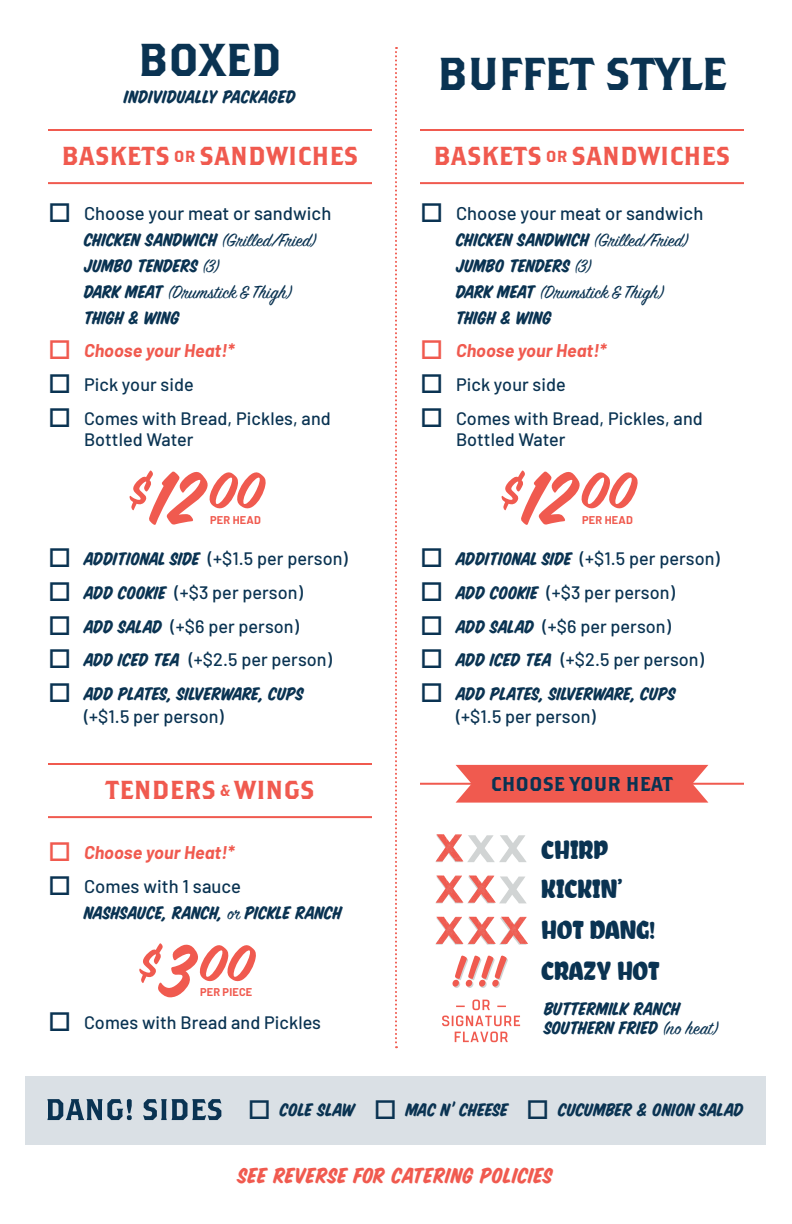
<style>
.page{position:relative;width:792px;height:1224px;background:#fff}
.page>*{position:absolute;margin:0;border:0;box-sizing:border-box;transform-origin:0 0}
.Section_w_Sub_Descri{font:56px "Sign Painter House Brush";color:#f05a4f}
.Section_w_Sub_Descri-2{font:46px "Brothers";letter-spacing:-.01em;color:#0a3352}
.Section_w_Sub_Descri-3{font:26px "Brothers";color:#f05a4f}
.Section_w_Sub_Descri-4{font:26px "Chela One";color:#0a3352}
.Section_w_Sub_Descri-5{font:24px "Sign Painter House Slant";letter-spacing:.015em;color:#f05a4f}
.Meats{font:20px "Sign Painter House Slant";letter-spacing:.005em;color:#0a3352}
.Meats-2{font:20px "Sign Painter House Script";letter-spacing:.005em;color:#0a3352}
.Section_w_Sub_Descri-6{font:20px "Sign Painter House Slant";letter-spacing:.015em;color:#0a3352}
.Section_w_Sub_Descri-7{font:20px "Brothers";color:#0a3352}
.t1{font:500 18.4px "Barlow";letter-spacing:.005em;color:#0a3352}
.Menu_Item_w_Spacing{font:500 18px/21.6px "Barlow";letter-spacing:.005em;color:#0a3352}
.t2{font:italic 700 18px "Barlow";letter-spacing:.005em;color:#f05a4f}
.Menu_Item_w_Spacing-2{font:700 11px "Barlow";letter-spacing:.015em;color:#f05a4f}
.s1{font-size:16px}
.s2{font-family:"Sign Painter House Script"}
.s3{font-family:"Sign Painter House Slant"}
.s4{font-size:82px}
.s5{font-family:"Sign Painter House Slant";font-weight:400;font-size:20px}
</style>
<div class="page">
<hr style="left:48px;top:129px;width:324px;height:2px;background:#f05a4f">
<hr style="left:48px;top:763px;width:324px;height:2px;background:#f05a4f">
<hr style="left:420px;top:129px;width:324px;height:2px;background:#f05a4f">
<hr style="left:420px;top:783px;width:324px;height:2px;background:#f05a4f">
<hr style="left:48px;top:182px;width:324px;height:2px;background:#f05a4f">
<hr style="left:420px;top:182px;width:324px;height:2px;background:#f05a4f">
<hr style="left:48px;top:816px;width:324px;height:2px;background:#f05a4f">
<svg style="left:472px;top:1000px;width:18px;height:10px"></svg>
<svg style="left:442px;top:1016px;width:78px;height:10px"></svg>
<svg style="left:455px;top:1032px;width:53px;height:10px"></svg>
<svg style="left:435px;top:834px;width:92px;height:28px"></svg>
<svg style="left:435px;top:875px;width:91px;height:28px"></svg>
<svg style="left:435px;top:917px;width:93px;height:28px"></svg>
<svg style="left:452px;top:955px;width:56px;height:33px"></svg>
<svg style="left:456px;top:765px;width:252px;height:38px;background:#f0645a"></svg>
<svg style="left:395px;top:47px;width:2px;height:1001px"></svg>
<div style="left:26px;top:1076px;width:740px;height:68px;background:#dae0e5"></div>
<svg style="left:47px;top:1099px;width:174px;height:21px"></svg>
<p class="Section_w_Sub_Descri-2" style="left:138px;top:32px;width:146px">BOXED</p>
<p class="Section_w_Sub_Descri-6" style="left:124px;top:88px;width:173px">INDIVIDUALLY PACKAGED</p>
<p class="Section_w_Sub_Descri-2" style="left:437px;top:46px;width:291px">BUFFET STYLE</p>
<p class="Section_w_Sub_Descri-3" style="left:62px;top:140px;width:298px">BASKETS <span class="s1">OR</span> SANDWICHES</p>
<p class="Section_w_Sub_Descri-3" style="left:434px;top:140px;width:298px">BASKETS <span class="s1">OR</span> SANDWICHES</p>
<p class="t1" style="left:84px;top:200px;width:249px">Choose your meat or sandwich</p>
<p class="Meats" style="left:84px;top:231px;width:233px">CHICKEN SANDWICH <span class="s2">(Grilled/Fried)</span></p>
<p class="Meats" style="left:84px;top:257px;width:136px">JUMBO TENDERS <span class="s2">(3)</span></p>
<p class="Meats-2" style="left:84px;top:280px;width:209px"><span class="s3">DARK MEAT</span> (Drumstick &amp; Thigh)</p>
<p class="Meats" style="left:84px;top:309px;width:97px">THIGH &amp; WING</p>
<p class="t2" style="left:84px;top:338px;width:152px">Choose your Heat!*</p>
<p class="Menu_Item_w_Spacing" style="left:84px;top:372px;width:111px">Pick your side</p>
<p class="Menu_Item_w_Spacing" style="left:84px;top:406px;width:248px">Comes with Bread, Pickles, and<br>Bottled Water</p>
<p class="Section_w_Sub_Descri" style="left:129px;top:464px;width:138px">$<span class="s4">12</span>00</p>
<p class="Menu_Item_w_Spacing-2" style="left:210px;top:511px;width:52px">PER HEAD</p>
<p class="Menu_Item_w_Spacing" style="left:84px;top:547px;width:265px"><span class="s5">ADDITIONAL SIDE</span> (+$1.5 per person)</p>
<p class="Menu_Item_w_Spacing" style="left:84px;top:580px;width:220px"><span class="s5">ADD COOKIE</span> (+$3 per person)</p>
<p class="Menu_Item_w_Spacing" style="left:84px;top:614px;width:217px"><span class="s5">ADD SALAD</span> (+$6 per person)</p>
<p class="Menu_Item_w_Spacing" style="left:84px;top:647px;width:250px"><span class="s5">ADD ICED TEA</span> (+$2.5 per person)</p>
<p class="Meats" style="left:84px;top:685px;width:221px">ADD PLATES, SILVERWARE, CUPS</p>
<p class="Menu_Item_w_Spacing" style="left:84px;top:705px;width:141px">(+$1.5 per person)</p>
<p class="Section_w_Sub_Descri-3" style="left:105px;top:774px;width:211px">TENDERS <span class="s1">&amp;</span> WINGS</p>
<p class="t2" style="left:84px;top:840px;width:152px">Choose your Heat!*</p>
<p class="t1" style="left:84px;top:873px;width:159px">Comes with 1 sauce</p>
<p class="Meats" style="left:84px;top:904px;width:259px">NASHSAUCE, RANCH, <span class="s2">or</span> PICKLE RANCH</p>
<p class="Section_w_Sub_Descri" style="left:139px;top:936px;width:119px">$<span class="s4">3</span>00</p>
<p class="Menu_Item_w_Spacing-2" style="left:200px;top:984px;width:54px">PER PIECE</p>
<p class="Menu_Item_w_Spacing" style="left:84px;top:1011px;width:239px">Comes with Bread and Pickles</p>
<p class="t1" style="left:456px;top:200px;width:249px">Choose your meat or sandwich</p>
<p class="Meats" style="left:456px;top:231px;width:233px">CHICKEN SANDWICH <span class="s2">(Grilled/Fried)</span></p>
<p class="Meats" style="left:456px;top:257px;width:136px">JUMBO TENDERS <span class="s2">(3)</span></p>
<p class="Meats-2" style="left:456px;top:280px;width:209px"><span class="s3">DARK MEAT</span> (Drumstick &amp; Thigh)</p>
<p class="Meats" style="left:456px;top:309px;width:97px">THIGH &amp; WING</p>
<p class="t2" style="left:456px;top:338px;width:152px">Choose your Heat!*</p>
<p class="Menu_Item_w_Spacing" style="left:456px;top:372px;width:111px">Pick your side</p>
<p class="Menu_Item_w_Spacing" style="left:456px;top:406px;width:248px">Comes with Bread, Pickles, and<br>Bottled Water</p>
<p class="Section_w_Sub_Descri" style="left:501px;top:464px;width:138px">$<span class="s4">12</span>00</p>
<p class="Menu_Item_w_Spacing-2" style="left:582px;top:511px;width:52px">PER HEAD</p>
<p class="Menu_Item_w_Spacing" style="left:456px;top:547px;width:265px"><span class="s5">ADDITIONAL SIDE</span> (+$1.5 per person)</p>
<p class="Menu_Item_w_Spacing" style="left:456px;top:580px;width:220px"><span class="s5">ADD COOKIE</span> (+$3 per person)</p>
<p class="Menu_Item_w_Spacing" style="left:456px;top:614px;width:217px"><span class="s5">ADD SALAD</span> (+$6 per person)</p>
<p class="Menu_Item_w_Spacing" style="left:456px;top:647px;width:250px"><span class="s5">ADD ICED TEA</span> (+$2.5 per person)</p>
<p class="Meats" style="left:456px;top:685px;width:221px">ADD PLATES, SILVERWARE, CUPS</p>
<p class="Menu_Item_w_Spacing" style="left:456px;top:705px;width:141px">(+$1.5 per person)</p>
<p class="Section_w_Sub_Descri-7" style="left:491px;top:771px;width:184px">CHOOSE YOUR HEAT</p>
<p class="Section_w_Sub_Descri-4" style="left:541px;top:834px;width:69px">CHIRP</p>
<p class="Section_w_Sub_Descri-4" style="left:541px;top:874px;width:83px">KICKIN’</p>
<p class="Section_w_Sub_Descri-4" style="left:541px;top:915px;width:116px">HOT DANG!</p>
<p class="Section_w_Sub_Descri-4" style="left:541px;top:955px;width:120px">CRAZY HOT</p>
<p class="Meats" style="left:544px;top:1000px;width:138px">BUTTERMILK RANCH</p>
<p class="Meats" style="left:544px;top:1019px;width:175px">SOUTHERN FRIED <span class="s2">(no heat)</span></p>
<p class="Meats" style="left:280px;top:1101px;width:77px">COLE SLAW</p>
<p class="Meats" style="left:406px;top:1101px;width:104px">MAC N’ CHEESE</p>
<p class="Meats" style="left:558px;top:1101px;width:187px">CUCUMBER &amp; ONION SALAD</p>
<p class="Section_w_Sub_Descri-5" style="left:238px;top:1165px;width:316px">SEE REVERSE FOR CATERING POLICIES</p>
</div>
